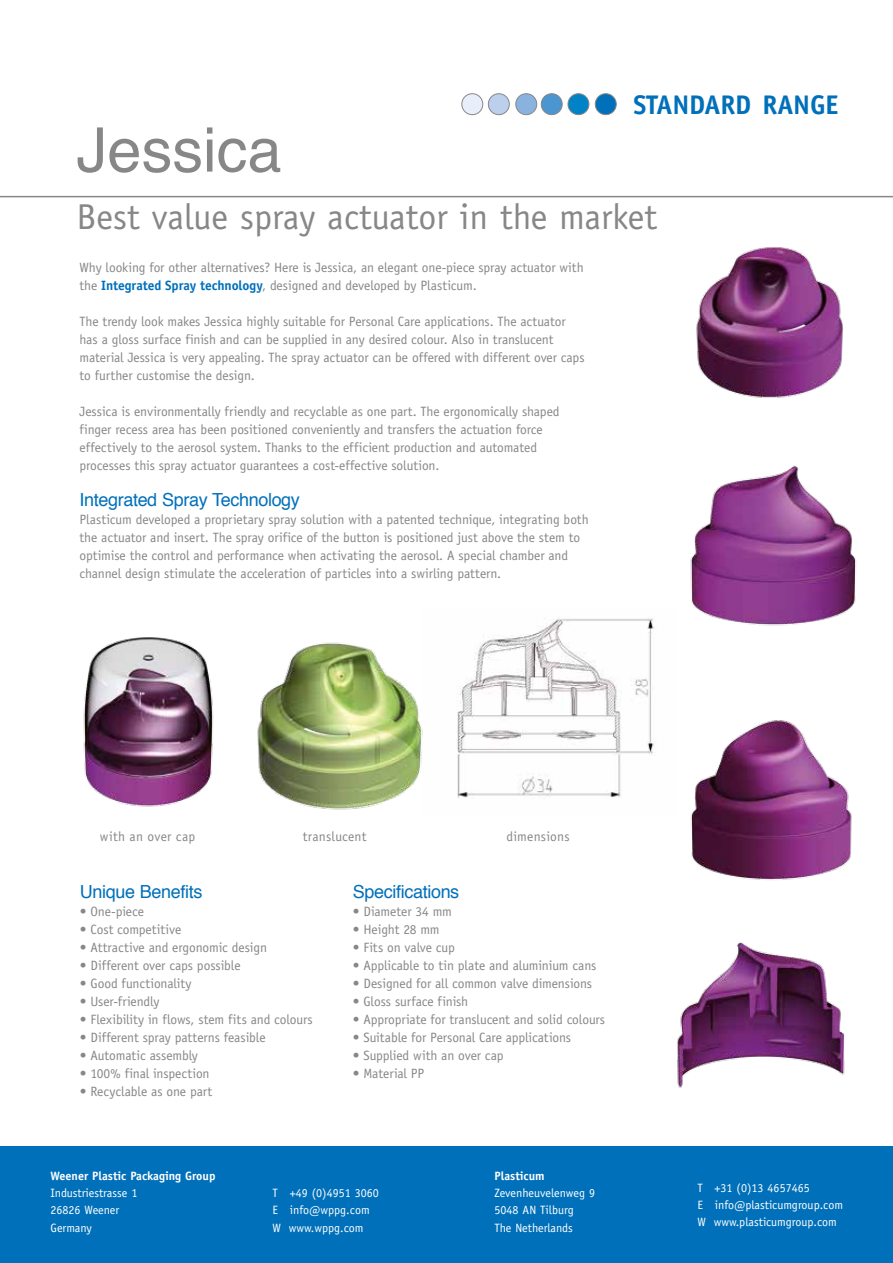
<style>
.page{position:relative;width:893px;height:1263px;background:#fff}
.page>*{position:absolute;margin:0;border:0;box-sizing:border-box;transform-origin:0 0}
.t1{font:61.5px "Helvetica";color:#878787}
.t2{font:36px "Officina Sans";color:#878787}
.t3{font:700 27px "Officina Sans";letter-spacing:-.005em;color:#0070ba}
.t4{font:18px "Helvetica";letter-spacing:-.02em;color:#0070ba}
.t5{font:13.5px/18px "Officina Sans";letter-spacing:-.01em;color:#878787}
.t6{font:13.5px "Officina Sans";letter-spacing:.015em;color:#878787}
.t7{font:13.5px "Officina Sans";letter-spacing:.01em;color:#878787}
.t8{font:12px/17.2px "Officina Sans";color:#fff}
.t9{font:700 12px "Officina Sans";color:#fff}
.s1{font-weight:700;color:#0070ba}
</style>
<div class="page">
<img style="left:457px;top:618px;width:197px;height:181px">
<img style="left:83px;top:637px;width:130px;height:170px">
<img style="left:677px;top:942px;width:168px;height:146px">
<hr style="left:0;top:196px;width:893px;height:1px;background:#878787">
<div style="left:462px;top:94px;width:21px;height:21px;background:#e9effa;border-radius:50%"></div>
<div style="left:462px;top:94px;width:21px;height:21px;border:1px solid #878787;border-radius:50%"></div>
<div style="left:488px;top:94px;width:21px;height:21px;background:#bcd0ed;border-radius:50%"></div>
<div style="left:488px;top:94px;width:21px;height:21px;border:1px solid #878787;border-radius:50%"></div>
<div style="left:516px;top:94px;width:21px;height:21px;background:#8ab2df;border-radius:50%"></div>
<div style="left:516px;top:94px;width:21px;height:21px;border:1px solid #878787;border-radius:50%"></div>
<div style="left:541px;top:94px;width:21px;height:21px;background:#4b95d1;border-radius:50%"></div>
<div style="left:541px;top:94px;width:21px;height:21px;border:1px solid #878787;border-radius:50%"></div>
<div style="left:568px;top:94px;width:21px;height:21px;background:#0082c6;border-radius:50%"></div>
<div style="left:568px;top:94px;width:21px;height:21px;border:1px solid #878787;border-radius:50%"></div>
<div style="left:595px;top:94px;width:21px;height:21px;background:#0070ba;border-radius:50%"></div>
<div style="left:595px;top:94px;width:21px;height:21px;border:1px solid #878787;border-radius:50%"></div>
<img style="left:696px;top:247px;width:147px;height:151px">
<img style="left:690px;top:465px;width:166px;height:161px">
<img style="left:691px;top:720px;width:161px;height:160px">
<img style="left:257px;top:642px;width:166px;height:168px">
<div style="left:0;top:1146px;width:893px;height:117px;background:#0070ba"></div>
<h3 class="t3" style="left:633px;top:88px;width:206px">STANDARD RANGE</h3>
<h1 class="t1" style="left:77px;top:103px;width:207px">Jessica</h1>
<h2 class="t2" style="left:77px;top:195px;width:582px">Best value spray actuator in the market</h2>
<p class="t5" style="left:80px;top:259px;width:506px">Why looking for other alternatives? Here is Jessica, an elegant one-piece spray actuator with the <span class="s1">Integrated Spray technology</span>, designed and developed by Plasticum.</p>
<p class="t5" style="left:80px;top:313px;width:507px">The trendy look makes Jessica highly suitable for Personal Care applications. The actuator has a gloss surface finish and can be supplied in any desired colour. Also in translucent material Jessica is very appealing. The spray actuator can be offered with different over caps to further customise the design.</p>
<p class="t5" style="left:80px;top:403px;width:482px">Jessica is environmentally friendly and recyclable as one part. The ergonomically shaped finger recess area has been positioned conveniently and transfers the actuation force effectively to the aerosol system. Thanks to the efficient production and automated processes this spray actuator guarantees a cost-effective solution.</p>
<h3 class="t4" style="left:80px;top:486px;width:222px">Integrated Spray Technology</h3>
<p class="t5" style="left:80px;top:511px;width:511px">Plasticum developed a proprietary spray solution with a patented technique, integrating both the actuator and insert. The spray orifice of the button is positioned just above the stem to optimise the control and performance when activating the aerosol. A special chamber and channel design stimulate the acceleration of particles into a swirling pattern.</p>
<p class="t6" style="left:100px;top:828px;width:97px">with an over cap</p>
<p class="t6" style="left:303px;top:828px;width:65px">translucent</p>
<p class="t7" style="left:506px;top:828px;width:65px">dimensions</p>
<h3 class="t4" style="left:80px;top:878px;width:124px">Unique Benefits</h3>
<p class="t5" style="left:80px;top:902px;width:66px">• One-piece</p>
<p class="t5" style="left:80px;top:920px;width:103px">• Cost competitive</p>
<p class="t5" style="left:80px;top:938px;width:189px">• Attractive and ergonomic design</p>
<p class="t5" style="left:80px;top:956px;width:162px">• Different over caps possible</p>
<p class="t5" style="left:80px;top:974px;width:113px">• Good functionality</p>
<p class="t5" style="left:80px;top:992px;width:81px">• User-friendly</p>
<p class="t5" style="left:80px;top:1010px;width:234px">• Flexibility in flows, stem fits and colours</p>
<p class="t5" style="left:80px;top:1028px;width:187px">• Different spray patterns feasible</p>
<p class="t5" style="left:80px;top:1046px;width:119px">• Automatic assembly</p>
<p class="t5" style="left:80px;top:1064px;width:131px">• 100% final inspection</p>
<p class="t5" style="left:80px;top:1082px;width:134px">• Recyclable as one part</p>
<h3 class="t4" style="left:353px;top:878px;width:108px">Specifications</h3>
<p class="t5" style="left:353px;top:902px;width:101px">• Diameter 34 mm</p>
<p class="t5" style="left:353px;top:920px;width:88px">• Height 28 mm</p>
<p class="t5" style="left:353px;top:938px;width:103px">• Fits on valve cup</p>
<p class="t5" style="left:353px;top:956px;width:245px">• Applicable to tin plate and aluminium cans</p>
<p class="t5" style="left:353px;top:974px;width:241px">• Designed for all common valve dimensions</p>
<p class="t5" style="left:353px;top:992px;width:117px">• Gloss surface finish</p>
<p class="t5" style="left:353px;top:1010px;width:254px">• Appropriate for translucent and solid colours</p>
<p class="t5" style="left:353px;top:1028px;width:220px">• Suitable for Personal Care applications</p>
<p class="t5" style="left:353px;top:1046px;width:152px">• Supplied with an over cap</p>
<p class="t5" style="left:353px;top:1064px;width:73px">• Material PP</p>
<p class="t9" style="left:51px;top:1168px;width:166px">Weener Plastic Packaging Group</p>
<p class="t8" style="left:51px;top:1184px;width:88px">Industriestrasse 1<br>26826 Weener<br>Germany</p>
<p class="t8" style="left:273px;top:1184px;width:108px">T +49 (0)4951 3060<br>E info@wppg.com<br>W www.wppg.com</p>
<p class="t9" style="left:495px;top:1168px;width:52px">Plasticum</p>
<p class="t8" style="left:495px;top:1184px;width:102px">Zevenheuvelenweg 9<br>5048 AN Tilburg<br>The Netherlands</p>
<p class="t8" style="left:697px;top:1179px;width:147px">T +31 (0)13 4657465<br>E info@plasticumgroup.com<br>W www.plasticumgroup.com</p>
</div>
